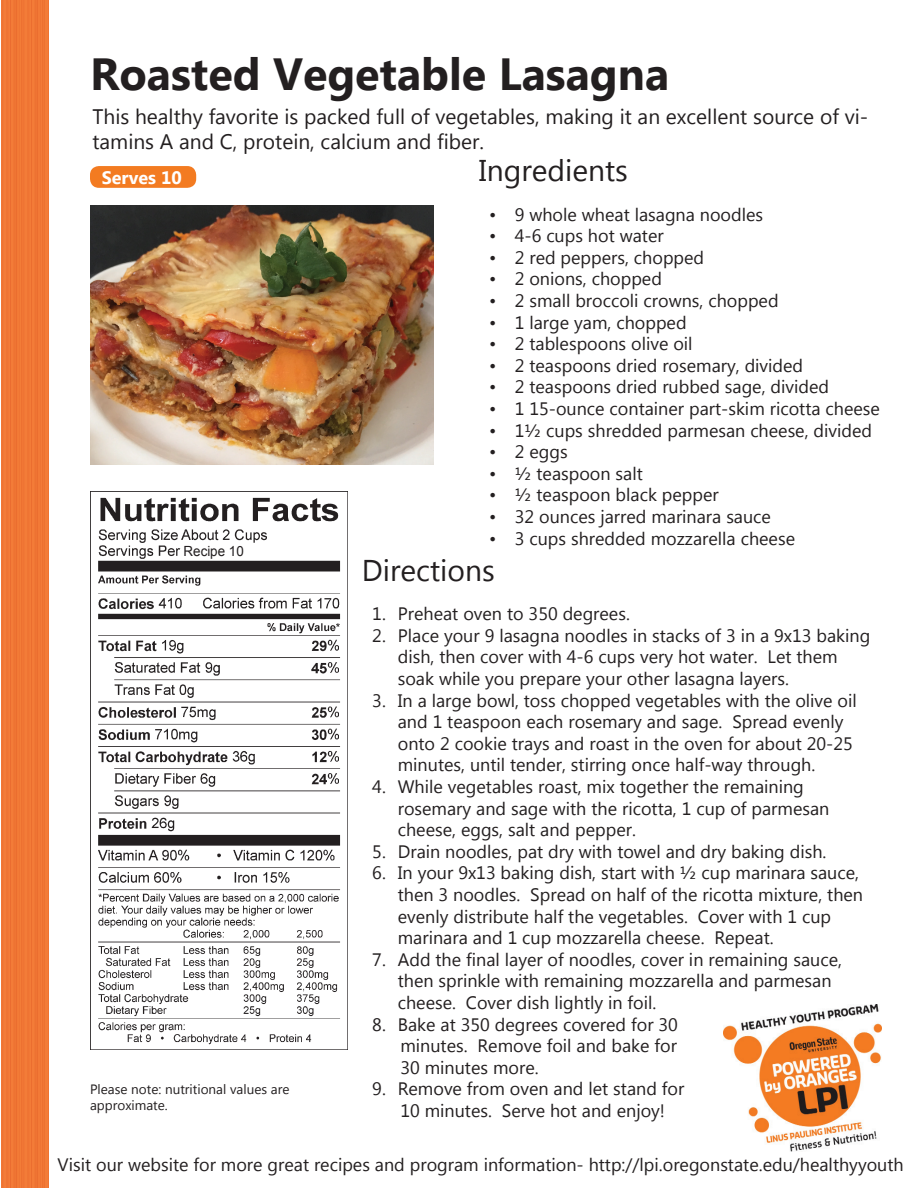
<style>
.page{position:relative;width:918px;height:1188px;background:#fff}
.page>*{position:absolute;margin:0;border:0;box-sizing:border-box;transform-origin:0 0}
.t1{font:700 45px "Microsoft New Tai Lue";color:#231f20}
.t2{font:30px "Microsoft New Tai Lue";color:#231f20}
.t3{font:21px/25.2px "Microsoft New Tai Lue";color:#231f20}
.t4{font:18px/21.6px "Microsoft New Tai Lue";color:#231f20}
.t5{font:700 18px "Microsoft New Tai Lue";color:#fff}
.t6{font:14.1px "Arial";color:#231f20;scale:.95 1}
.t7{font:13.5px/16.2px "Microsoft New Tai Lue";color:#231f20}
</style>
<div class="page">
<img style="left:2px;top:0;width:47px;height:1188px">
<div style="left:90px;top:166px;width:106px;height:22px;background:#f37b21;border-radius:9px"></div>
<img style="left:724px;top:1005px;width:158px;height:147px">
<img style="left:90px;top:205px;width:344px;height:259px">
<img style="left:90px;top:491px;width:258px;height:558px">
<div style="left:184px;top:544px;width:122px;height:16px;background:#fff"></div>
<h1 class="t1" style="left:90px;top:48px;width:581px">Roasted Vegetable Lasagna</h1>
<p class="t3" style="left:92px;top:105px;width:777px">This healthy favorite is packed full of vegetables, making it an excellent source of vi&shy;tamins A and C, protein, calcium and fiber.</p>
<p class="t5" style="left:102px;top:167px;width:82px">Serves 10</p>
<h2 class="t2" style="left:479px;top:153px;width:151px">Ingredients</h2>
<p class="t4" style="left:489px;top:205px;width:275px">• 9 whole wheat lasagna noodles</p>
<p class="t4" style="left:489px;top:226px;width:176px">• 4-6 cups hot water</p>
<p class="t4" style="left:489px;top:248px;width:216px">• 2 red peppers, chopped</p>
<p class="t4" style="left:489px;top:270px;width:174px">• 2 onions, chopped</p>
<p class="t4" style="left:489px;top:291px;width:291px">• 2 small broccoli crowns, chopped</p>
<p class="t4" style="left:489px;top:313px;width:199px">• 1 large yam, chopped</p>
<p class="t4" style="left:489px;top:334px;width:205px">• 2 tablespoons olive oil</p>
<p class="t4" style="left:489px;top:356px;width:315px">• 2 teaspoons dried rosemary, divided</p>
<p class="t4" style="left:489px;top:378px;width:341px">• 2 teaspoons dried rubbed sage, divided</p>
<p class="t4" style="left:489px;top:399px;width:392px">• 1 15-ounce container part-skim ricotta cheese</p>
<p class="t4" style="left:489px;top:421px;width:384px">• 1½ cups shredded parmesan cheese, divided</p>
<p class="t4" style="left:489px;top:442px;width:80px">• 2 eggs</p>
<p class="t4" style="left:489px;top:464px;width:155px">• ½ teaspoon salt</p>
<p class="t4" style="left:489px;top:486px;width:231px">• ½ teaspoon black pepper</p>
<p class="t4" style="left:489px;top:507px;width:283px">• 32 ounces jarred marinara sauce</p>
<p class="t4" style="left:489px;top:529px;width:307px">• 3 cups shredded mozzarella cheese</p>
<h2 class="t2" style="left:362px;top:553px;width:134px">Directions</h2>
<p class="t4" style="left:372px;top:604px;width:259px">1. Preheat oven to 350 degrees.</p>
<p class="t4" style="left:398px;top:626px;width:474px;text-indent:-26px">2. Place your 9 lasagna noodles in stacks of 3 in a 9x13 baking dish, then cover with 4-6 cups very hot water. Let them soak while you prepare your other lasagna layers.</p>
<p class="t4" style="left:398px;top:691px;width:461px;text-indent:-26px">3. In a large bowl, toss chopped vegetables with the olive oil and 1 teaspoon each rosemary and sage. Spread evenly onto 2 cookie trays and roast in the oven for about 20-25 minutes, until tender, stirring once half-way through.</p>
<p class="t4" style="left:398px;top:777px;width:433px;text-indent:-26px">4. While vegetables roast, mix together the remaining rosemary and sage with the ricotta, 1 cup of parmesan cheese, eggs, salt and pepper.</p>
<p class="t4" style="left:372px;top:842px;width:456px">5. Drain noodles, pat dry with towel and dry baking dish.</p>
<p class="t4" style="left:398px;top:864px;width:467px;text-indent:-26px">6. In your 9x13 baking dish, start with ½ cup marinara sauce, then 3 noodles. Spread on half of the ricotta mixture, then evenly distribute half the vegetables. Cover with 1 cup marinara and 1 cup mozzarella cheese. Repeat.</p>
<p class="t4" style="left:398px;top:950px;width:446px;text-indent:-26px">7. Add the final layer of noodles, cover in remaining sauce, then sprinkle with remaining mozzarella and parmesan cheese. Cover dish lightly in foil.</p>
<p class="t4" style="left:400px;top:1015px;width:279px;text-align:justify;text-indent:-28px">8. Bake at 350 degrees covered for 30 minutes. Remove foil and bake for 30 minutes more.</p>
<p class="t4" style="left:372px;top:1080px;width:314px;text-align:center">9. Remove from oven and let stand for<br>10 minutes. Serve hot and enjoy!</p>
<p class="t6" style="left:184px;top:541px;width:65px">Recipe 10</p>
<p class="t7" style="left:90px;top:1082px;width:201px">Please note: nutritional values are approximate.</p>
<p class="t4" style="left:58px;top:1155px;width:848px">Visit our website for more great recipes and program information- http://lpi.oregonstate.edu/healthyyouth</p>
</div>
